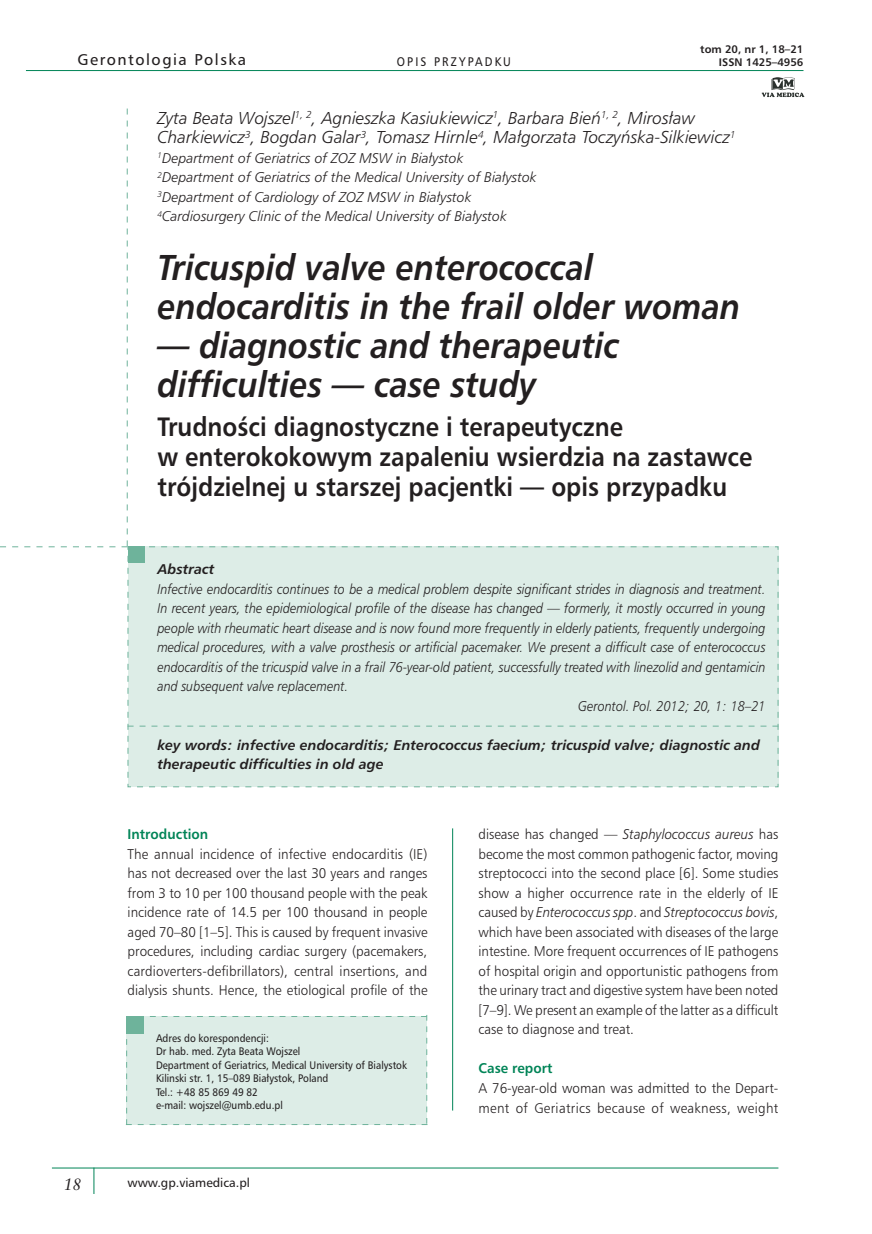
<style>
.page{position:relative;width:872px;height:1234px;background:#fff}
.page>*{position:absolute;margin:0;border:0;box-sizing:border-box;transform-origin:0 0}
.TYTUŁ{font:italic 700 34.5px/39px "Humnst 777 PL";color:#231f20;scale:.9 1}
.TYTUŁ_ang{font:700 25.5px/30px "Humnst 777 PL";color:#231f20;scale:.9 1}
.AUTOR{font:italic 16.5px/19.5px "Humnst 777 Lt PL";color:#231f20}
.t1{font:italic 16.5px "Class Garmnd PL";color:#231f20}
.t2{font:15px "Humnst 777 PL";letter-spacing:.1em;color:#231f20}
.TEKST{font:13.5px/19.5px "Humnst 777 Lt PL";color:#231f20;text-align:justify;scale:.95 1}
.STRESZCZENIE_tekst{font:italic 13.5px/19.5px "Humnst 777 Lt PL";color:#231f20;text-align:justify;scale:.9 1}
.AUTOR_praca{font:italic 13.5px "Humnst 777 Lt PL";color:#231f20}
.STRESZCZENIE_slowa_k{font:italic 700 13.5px/19.5px "Humnst 777 PL";color:#231f20}
.TEKST-2{font:13.5px/19.5px "Humnst 777 Lt PL";letter-spacing:.025em;color:#231f20;scale:.95 1}
.STRESZCZENIE_tekst_a{font:italic 13.5px "Humnst 777 Lt PL";color:#231f20;scale:.9 1}
.SRODTYTUL_I{font:700 13.5px "Humnst 777 PL";color:#008457;scale:.95 1}
.STRESZCZENIE_tytuł{font:italic 700 13.5px "Humnst 777 PL";color:#231f20}
.PAGINA_PRACA{font:12px "Humnst 777 PL";color:#231f20}
.PAGINA_PRACA-2{font:12px "Humnst 777 PL";letter-spacing:.2em;color:#231f20;scale:.9 1}
.ADRES{font:10.5px "Humnst 777 PL";color:#231f20;scale:.9 1}
.PAGINA_zywa{font:700 10.5px "Humnst 777 PL";color:#231f20}
.s1{font-style:italic}
</style>
<div class="page">
<hr style="left:26px;top:70px;width:777px;height:1px;background:#008457">
<svg style="left:761px;top:77px;width:43px;height:20px"></svg>
<svg style="left:94px;top:1168px;width:1px;height:25px"></svg>
<hr style="left:52px;top:1167px;width:726px;height:1px;background:#008457">
<hr style="left:452px;top:106px;width:1px;height:1014px;background:#008457">
<div style="left:434px;top:94px;width:40px;height:734px;background:#fff"></div>
<div style="left:126px;top:1015px;width:301px;height:109px;background:#ddede7"></div>
<div style="left:439px;top:1110px;width:26px;height:35px;background:#fff"></div>
<svg style="left:127px;top:780px;width:651px;height:7px"></svg>
<div style="left:126px;top:1015px;width:17px;height:17px;background:#6eb39b"></div>
<svg style="left:0;top:108px;width:778px;height:672px"></svg>
<p class="t2" style="left:77px;top:50px;width:170px">Gerontologia Polska</p>
<p class="PAGINA_PRACA-2" style="left:397px;top:54px;width:128px">OPIS PRZYPADKU</p>
<p class="PAGINA_zywa" style="left:700px;top:43px;width:105px">tom 20, nr 1, 18–21</p>
<p class="PAGINA_zywa" style="left:719px;top:55px;width:86px">ISSN 1425–4956</p>
<p class="AUTOR" style="left:157px;top:108px;width:580px">Zyta Beata Wojszel<sup>1,</sup> <sup>2</sup>, Agnieszka Kasiukiewicz<sup>1</sup>, Barbara Bień<sup>1,</sup> <sup>2</sup>, Mirosław<br>Charkiewicz<sup>3</sup>, Bogdan Galar<sup>3</sup>, Tomasz Hirnle<sup>4</sup>, Małgorzata Toczyńska-Silkiewicz<sup>1</sup></p>
<p class="AUTOR_praca" style="left:157px;top:149px;width:308px"><sup>1</sup>Department of Geriatrics of ZOZ MSW in Białystok</p>
<p class="AUTOR_praca" style="left:157px;top:169px;width:381px"><sup>2</sup>Department of Geriatrics of the Medical University of Białystok</p>
<p class="AUTOR_praca" style="left:157px;top:188px;width:316px"><sup>3</sup>Department of Cardiology of ZOZ MSW in Białystok</p>
<p class="AUTOR_praca" style="left:157px;top:208px;width:351px"><sup>4</sup>Cardiosurgery Clinic of the Medical University of Białystok</p>
<p class="TYTUŁ" style="left:157px;top:247px;width:649px">Tricuspid valve enterococcal endocarditis in the frail older woman</p>
<p class="TYTUŁ" style="left:157px;top:325px;width:515px">— diagnostic and therapeutic difficulties — case study</p>
<p class="TYTUŁ_ang" style="left:157px;top:411px;width:663px">Trudności diagnostyczne i terapeutyczne<br>w enterokokowym zapaleniu wsierdzia na zastawce trójdzielnej u starszej pacjentki — opis przypadku</p>
<p class="STRESZCZENIE_tytuł" style="left:157px;top:560px;width:59px">Abstract</p>
<p class="STRESZCZENIE_tekst" style="left:157px;top:578px;width:677px">Infective endocarditis continues to be a medical problem despite significant strides in diagnosis and treatment.<br>In recent years, the epidemiological profile of the disease has changed — formerly, it mostly occurred in young people with rheumatic heart disease and is now found more frequently in elderly patients, frequently undergoing medical procedures, with a valve prosthesis or artificial pacemaker. We present a difficult case of enterococcus endocarditis of the tricuspid valve in a frail 76-year-old patient, successfully treated with linezolid and gentamicin and subsequent valve replacement.</p>
<p class="STRESZCZENIE_tekst_a" style="left:578px;top:697px;width:210px">Gerontol. Pol. 2012; 20, 1: 18–21</p>
<p class="STRESZCZENIE_slowa_k" style="left:157px;top:734px;width:604px">key words: infective endocarditis; Enterococcus faecium; tricuspid valve; diagnostic and therapeutic difficulties in old age</p>
<p class="SRODTYTUL_I" style="left:128px;top:825px;width:86px">Introduction</p>
<p class="TEKST" style="left:128px;top:843px;width:317px">The annual incidence of infective endocarditis (IE) has not decreased over the last 30 years and ranges from 3 to 10 per 100 thousand people with the peak incidence rate of 14.5 per 100 thousand in people aged 70–80 [1–5]. This is caused by frequent invasive procedures, including cardiac surgery (pacemakers, cardioverters-defibrillators), central insertions, and dialysis shunts. Hence, the etiological profile of the</p>
<p class="ADRES" style="left:156px;top:1030px;width:127px">Adres do korespondencji:</p>
<p class="ADRES" style="left:156px;top:1044px;width:162px">Dr hab. med. Zyta Beata Wojszel</p>
<p class="ADRES" style="left:156px;top:1057px;width:280px">Department of Geriatrics, Medical University of Bialystok</p>
<p class="ADRES" style="left:156px;top:1071px;width:193px">Kilinski str. 1, 15–089 Białystok, Poland</p>
<p class="ADRES" style="left:156px;top:1084px;width:115px">Tel.: +48 85 869 49 82</p>
<p class="ADRES" style="left:156px;top:1098px;width:142px">e-mail: wojszel@umb.edu.pl</p>
<p class="t1" style="left:63px;top:1173px;width:20px">18</p>
<p class="PAGINA_PRACA" style="left:128px;top:1174px;width:124px">www.gp.viamedica.pl</p>
<p class="TEKST" style="left:478px;top:824px;width:317px">disease has changed — <span class="s1">Staphylococcus aureus</span> has become the most common pathogenic factor, moving streptococci into the second place [6]. Some studies show a higher occurrence rate in the elderly of IE caused by <span class="s1">Enterococcus spp</span>. and <span class="s1">Streptococcus bovis</span>, which have been associated with diseases of the large intestine. More frequent occurrences of IE pathogens of hospital origin and opportunistic pathogens from the urinary tract and digestive system have been noted [7–9]. We present an example of the latter as a difficult case to diagnose and treat.</p>
<p class="SRODTYTUL_I" style="left:478px;top:1059px;width:79px">Case report</p>
<p class="TEKST-2" style="left:478px;top:1077px;width:317px">A 76-year-old woman was admitted to the Depart&shy;ment of Geriatrics because of weakness, weight</p>
</div>
